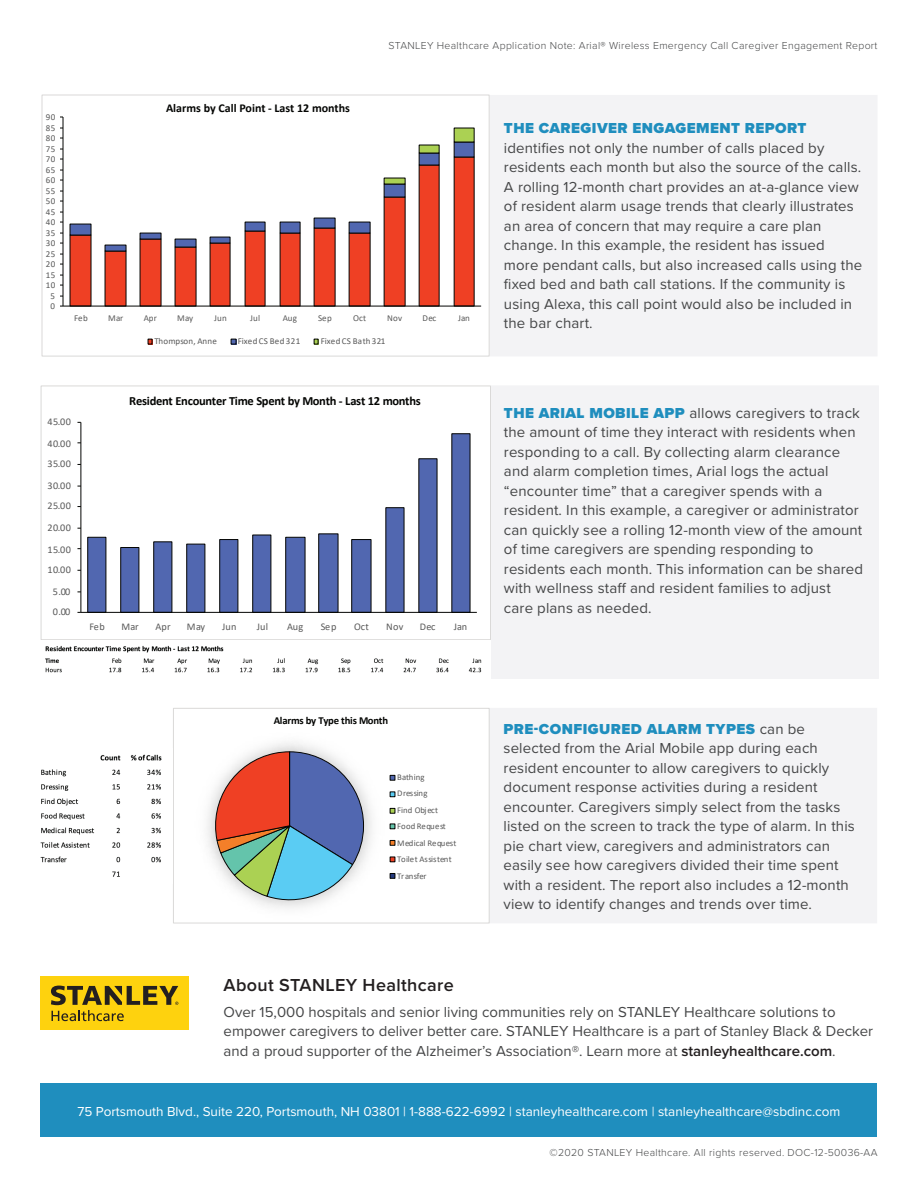
<style>
.page{position:relative;width:918px;height:1188px;background:#fff}
.page>*{position:absolute;margin:0;border:0;box-sizing:border-box;transform-origin:0 0}
.t1{font:600 18px "Proxima Nova";letter-spacing:.02em;color:#231f20}
.t2{font:15px/19.5px "Proxima Nova";letter-spacing:.01em;color:#454647}
.t3{font:900 15px "Proxima Nova";letter-spacing:.03em;color:#1f8ebe}
.t4{font:13.5px "Proxima Nova";color:#fff}
.t5{font:700 12.45px "Calibri";letter-spacing:-.025em;color:#040503}
.t6{font:700 12px "Calibri";color:#040503}
.t7{font:700 10.65px "Calibri";letter-spacing:-.025em;color:#040503}
.t8{font:300 10.5px "Proxima Nova";letter-spacing:.03em;color:#454647}
.t9{font:10.2px "Calibri";letter-spacing:.03em;color:#595959}
.t10{font:9px "Calibri";letter-spacing:.03em;color:#595959}
.t11{font:9px "Calibri";letter-spacing:.01em;color:#595959}
.t12{font:8.7px/16.5px "Calibri";color:#595959}
.s1{font-weight:900;color:#1f8ebe}
.s2{font-weight:600;color:#231f20}
</style>
<div class="page">
<div style="left:489px;top:708px;width:388px;height:215px;background:#f3f3f5"></div>
<div style="left:491px;top:385px;width:388px;height:294px;background:#f3f3f5"></div>
<div style="left:490px;top:95px;width:388px;height:261px;background:#f3f3f5"></div>
<div style="left:40px;top:1083px;width:838px;height:54px;background:#1f8ebe"></div>
<div style="left:40px;top:976px;width:149px;height:54px;background:#fed20e"></div>
<svg style="left:51px;top:986px;width:127px;height:35px"></svg>
<svg style="left:70px;top:251px;width:404px;height:55px"></svg>
<svg style="left:70px;top:177px;width:404px;height:74px"></svg>
<svg style="left:384px;top:128px;width:90px;height:56px"></svg>
<hr style="left:63px;top:117px;width:1px;height:189px;background:#040503">
<hr style="left:63px;top:306px;width:418px;height:1px;background:#040503">
<svg style="left:148px;top:339px;width:4px;height:5px"></svg>
<svg style="left:231px;top:339px;width:5px;height:5px"></svg>
<svg style="left:314px;top:339px;width:4px;height:5px"></svg>
<div style="left:42px;top:95px;width:448px;height:261px;border:1px solid #dad9d8"></div>
<svg style="left:87px;top:433px;width:383px;height:179px"></svg>
<hr style="left:80px;top:422px;width:1px;height:190px;background:#040503">
<hr style="left:81px;top:612px;width:396px;height:1px;background:#040503">
<div style="left:41px;top:386px;width:450px;height:254px;border:1px solid #dad9d8"></div>
<svg style="left:209px;top:751px;width:155px;height:156px"></svg>
<hr style="left:289px;top:752px;width:1px;height:74px;background:#040503">
<svg style="left:390px;top:775px;width:5px;height:5px"></svg>
<svg style="left:390px;top:792px;width:5px;height:5px"></svg>
<svg style="left:390px;top:808px;width:5px;height:5px"></svg>
<svg style="left:390px;top:824px;width:5px;height:5px"></svg>
<svg style="left:390px;top:840px;width:5px;height:6px"></svg>
<svg style="left:390px;top:857px;width:5px;height:5px"></svg>
<svg style="left:390px;top:873px;width:5px;height:6px"></svg>
<div style="left:173px;top:708px;width:317px;height:215px;border:1px solid #dad9d8"></div>
<img style="left:45px;top:645px;width:437px;height:28px">
<img style="left:40px;top:754px;width:122px;height:123px">
<p class="t8" style="left:389px;top:37px;width:490px">STANLEY Healthcare Application Note: Arial® Wireless Emergency Call Caregiver Engagement Report</p>
<p class="t10" style="left:46px;top:110px;width:11px">90</p>
<p class="t10" style="left:46px;top:121px;width:11px">85</p>
<p class="t10" style="left:46px;top:131px;width:11px">80</p>
<p class="t10" style="left:46px;top:142px;width:11px">75</p>
<p class="t10" style="left:46px;top:152px;width:11px">70</p>
<p class="t10" style="left:46px;top:163px;width:11px">65</p>
<p class="t10" style="left:46px;top:173px;width:11px">60</p>
<p class="t10" style="left:46px;top:184px;width:11px">55</p>
<p class="t10" style="left:46px;top:194px;width:11px">50</p>
<p class="t10" style="left:46px;top:205px;width:11px">45</p>
<p class="t10" style="left:46px;top:215px;width:11px">40</p>
<p class="t10" style="left:46px;top:226px;width:11px">35</p>
<p class="t10" style="left:46px;top:236px;width:11px">30</p>
<p class="t10" style="left:46px;top:247px;width:11px">25</p>
<p class="t10" style="left:46px;top:257px;width:11px">20</p>
<p class="t10" style="left:46px;top:268px;width:11px">15</p>
<p class="t10" style="left:46px;top:278px;width:11px">10</p>
<p class="t10" style="left:50px;top:289px;width:6px">5</p>
<p class="t10" style="left:50px;top:299px;width:6px">0</p>
<p class="t6" style="left:166px;top:99px;width:185px">Alarms by Call Point - Last 12 months</p>
<p class="t10" style="left:74px;top:311px;width:15px">Feb</p>
<p class="t10" style="left:108px;top:311px;width:17px">Mar</p>
<p class="t10" style="left:144px;top:311px;width:15px">Apr</p>
<p class="t10" style="left:177px;top:311px;width:18px">May</p>
<p class="t10" style="left:214px;top:311px;width:14px">Jun</p>
<p class="t10" style="left:250px;top:311px;width:12px">Jul</p>
<p class="t10" style="left:283px;top:311px;width:16px">Aug</p>
<p class="t10" style="left:318px;top:311px;width:15px">Sep</p>
<p class="t10" style="left:353px;top:311px;width:15px">Oct</p>
<p class="t10" style="left:387px;top:311px;width:17px">Nov</p>
<p class="t10" style="left:422px;top:311px;width:15px">Dec</p>
<p class="t10" style="left:458px;top:311px;width:13px">Jan</p>
<p class="t10" style="left:155px;top:334px;width:64px">Thompson, Anne</p>
<p class="t10" style="left:238px;top:334px;width:64px">Fixed CS Bed 321</p>
<p class="t11" style="left:321px;top:334px;width:66px">Fixed CS Bath 321</p>
<p class="t3" style="left:504px;top:117px;width:304px">THE CAREGIVER ENGAGEMENT REPORT</p>
<p class="t2" style="left:504px;top:137px;width:360px">identifies not only the number of calls placed by residents each month but also the source of the calls.<br>A rolling 12-month chart provides an at-a-glance view of resident alarm usage trends that clearly illustrates an area of concern that may require a care plan change. In this example, the resident has issued more pendant calls, but also increased calls using the fixed bed and bath call stations. If the community is using Alexa, this call point would also be included in the bar chart.</p>
<p class="t9" style="left:48px;top:415px;width:25px">45.00</p>
<p class="t9" style="left:48px;top:436px;width:25px">40.00</p>
<p class="t9" style="left:48px;top:457px;width:25px">35.00</p>
<p class="t9" style="left:48px;top:478px;width:25px">30.00</p>
<p class="t9" style="left:48px;top:499px;width:25px">25.00</p>
<p class="t9" style="left:48px;top:521px;width:25px">20.00</p>
<p class="t9" style="left:48px;top:542px;width:25px">15.00</p>
<p class="t9" style="left:48px;top:563px;width:25px">10.00</p>
<p class="t9" style="left:53px;top:584px;width:19px">5.00</p>
<p class="t9" style="left:53px;top:605px;width:19px">0.00</p>
<p class="t5" style="left:129px;top:392px;width:293px">Resident Encounter Time Spent by Month - Last 12 months</p>
<p class="t9" style="left:89px;top:620px;width:17px">Feb</p>
<p class="t9" style="left:121px;top:620px;width:19px">Mar</p>
<p class="t9" style="left:156px;top:620px;width:16px">Apr</p>
<p class="t9" style="left:187px;top:620px;width:20px">May</p>
<p class="t9" style="left:222px;top:620px;width:16px">Jun</p>
<p class="t9" style="left:257px;top:620px;width:13px">Jul</p>
<p class="t9" style="left:287px;top:620px;width:18px">Aug</p>
<p class="t9" style="left:321px;top:620px;width:17px">Sep</p>
<p class="t9" style="left:354px;top:620px;width:16px">Oct</p>
<p class="t9" style="left:386px;top:620px;width:19px">Nov</p>
<p class="t9" style="left:420px;top:620px;width:17px">Dec</p>
<p class="t9" style="left:454px;top:620px;width:15px">Jan</p>
<p class="t2" style="left:504px;top:402px;width:361px"><span class="s1">THE ARIAL MOBILE APP</span> allows caregivers to track the amount of time they interact with residents when responding to a call. By collecting alarm clearance and alarm completion times, Arial logs the actual “encounter time” that a caregiver spends with a resident. In this example, a caregiver or administrator can quickly see a rolling 12-month view of the amount of time caregivers are spending responding to residents each month. This information can be shared with wellness staff and resident families to adjust care plans as needed.</p>
<p class="t7" style="left:274px;top:713px;width:116px">Alarms by Type this Month</p>
<p class="t12" style="left:397px;top:768px;width:61px">Bathing<br>Dressing<br>Find Object<br>Food Request<br>Medical Request<br>Toilet Assistent<br>Transfer</p>
<p class="t2" style="left:504px;top:718px;width:353px"><span class="s1">PRE-CONFIGURED ALARM TYPES</span> can be selected from the Arial Mobile app during each resident encounter to allow caregivers to quickly document response activities during a resident encounter. Caregivers simply select from the tasks listed on the screen to track the type of alarm. In this pie chart view, caregivers and administrators can easily see how caregivers divided their time spent with a resident. The report also includes a 12-month view to identify changes and trends over time.</p>
<p class="t1" style="left:224px;top:971px;width:232px">About STANLEY Healthcare</p>
<p class="t2" style="left:224px;top:1001px;width:651px">Over 15,000 hospitals and senior living communities rely on STANLEY Healthcare solutions to empower caregivers to deliver better care. STANLEY Healthcare is a part of Stanley Black &amp; Decker and a proud supporter of the Alzheimer’s Association®. Learn more at <span class="s2">stanleyhealthcare.com</span>.</p>
<p class="t4" style="left:78px;top:1101px;width:764px">75 Portsmouth Blvd., Suite 220, Portsmouth, NH 03801 | 1-888-622-6992 | stanleyhealthcare.com | stanleyhealthcare@sbdinc.com</p>
<p class="t8" style="left:550px;top:1144px;width:329px">©2020 STANLEY Healthcare. All rights reserved. DOC-12-50036-AA</p>
</div>
